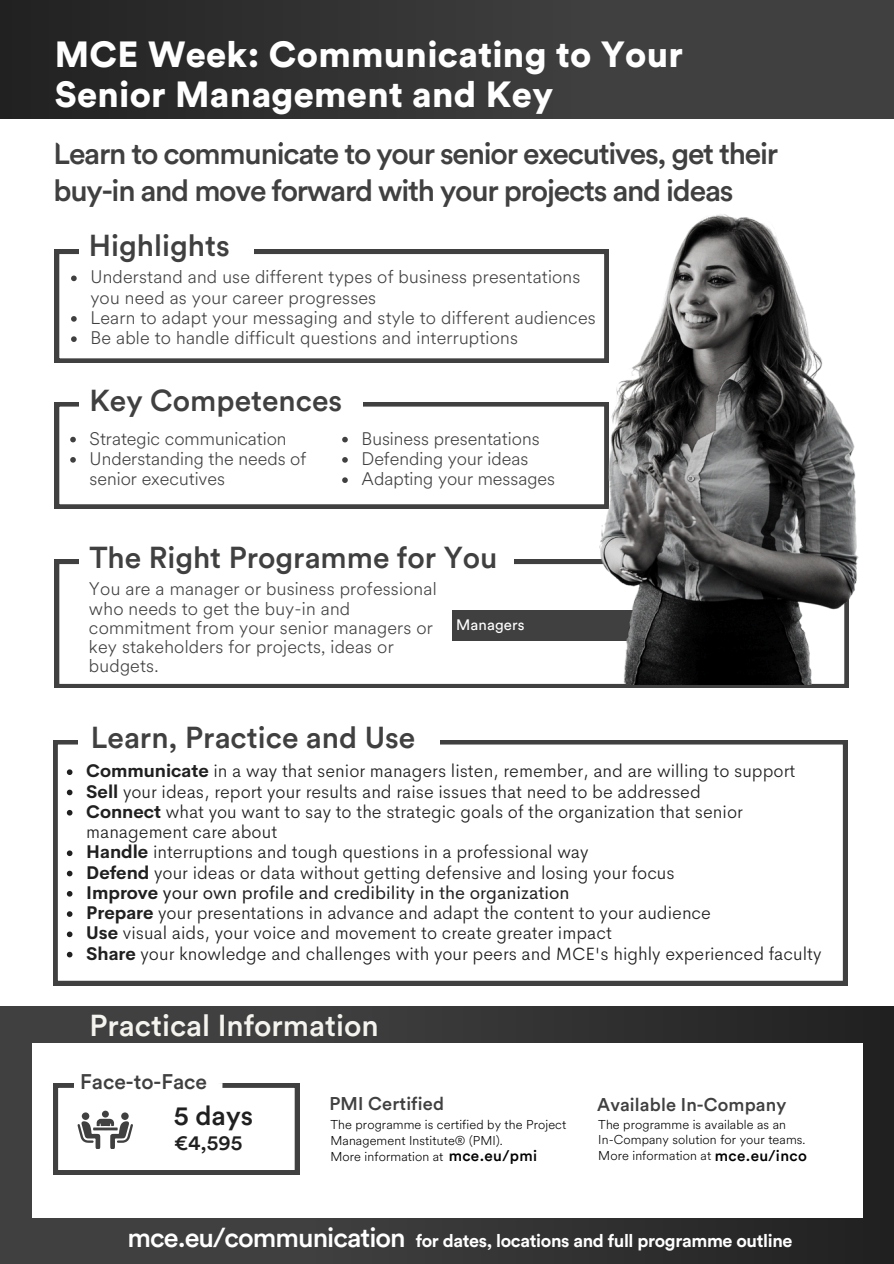
<style>
.page{position:relative;width:894px;height:1264px;background:#fff}
.page>*{position:absolute;margin:0;border:0;box-sizing:border-box;transform-origin:0 0}
.t1{font:900 36px/39.5px "Circular Std";letter-spacing:.01em;color:#fff}
.t2{font:500 30px/37.2px "Circular Std";letter-spacing:-.04em;color:#404040}
.t3{font:500 30px "Circular Std";color:#404040}
.t4{font:500 30px "Circular Std";color:#f4f3ee}
.t5{font:500 27px "Circular Std";letter-spacing:-.035em;color:#fff}
.t6{font:500 27px "Circular Std";color:#202020}
.t7{font:500 21px "Circular Std";color:#404040}
.t8{font:500 21px "Circular Std";color:#202020}
.t9{font:500 18.3px "Circular Std";letter-spacing:.01em;color:#404040}
.t10{font:300 18px/20.2px "Cerebri Sans";color:#202020}
.t11{font:300 18px/19.2px "Circular Spotify Text";letter-spacing:.01em;color:#404040}
.t12{font:18px "Cerebri Sans";color:#202020}
.t13{font:700 18px "Circular Std";letter-spacing:-.02em;color:#fff}
.t14{font:500 15.3px "Circular Std";letter-spacing:.025em;color:#000}
.t15{font:15px "Circular Std";letter-spacing:.01em;color:#fff}
.t16{font:300 12.75px/15.9px "Circular Spotify Text";letter-spacing:.01em;color:#000}
.s1{font-weight:700}
</style>
<div class="page">
<div style="left:0;top:1006px;width:893px;height:257px;background:linear-gradient(to right,#474747,#252525)"></div>
<div style="left:32px;top:1042px;width:830px;height:175px;background:#fff"></div>
<svg style="left:53px;top:740px;width:794px;height:245px"></svg>
<svg style="left:55px;top:402px;width:520px;height:107px"></svg>
<div style="left:79px;top:399px;width:284px;height:10px;background:#fff"></div>
<div style="left:78px;top:739px;width:361px;height:8px;background:#fff"></div>
<svg style="left:55px;top:249px;width:520px;height:114px"></svg>
<div style="left:79px;top:248px;width:174px;height:6px;background:#fff"></div>
<svg style="left:55px;top:559px;width:793px;height:129px"></svg>
<div style="left:79px;top:548px;width:435px;height:26px;background:#fff"></div>
<div style="left:451px;top:610px;width:211px;height:30px;background:#404040"></div>
<svg style="left:54px;top:1083px;width:245px;height:91px"></svg>
<img style="left:575px;top:214px;width:284px;height:470px">
<svg style="left:70px;top:437px;width:6px;height:5px"></svg>
<svg style="left:70px;top:457px;width:6px;height:5px"></svg>
<svg style="left:67px;top:769px;width:5px;height:6px"></svg>
<svg style="left:67px;top:789px;width:5px;height:6px"></svg>
<svg style="left:67px;top:810px;width:5px;height:5px"></svg>
<svg style="left:67px;top:850px;width:5px;height:6px"></svg>
<svg style="left:67px;top:870px;width:5px;height:6px"></svg>
<svg style="left:67px;top:891px;width:5px;height:5px"></svg>
<svg style="left:67px;top:911px;width:5px;height:5px"></svg>
<svg style="left:67px;top:931px;width:5px;height:6px"></svg>
<svg style="left:67px;top:951px;width:5px;height:6px"></svg>
<svg style="left:71px;top:275px;width:6px;height:6px"></svg>
<svg style="left:71px;top:316px;width:6px;height:6px"></svg>
<svg style="left:71px;top:336px;width:6px;height:6px"></svg>
<svg style="left:342px;top:437px;width:6px;height:5px"></svg>
<svg style="left:342px;top:457px;width:6px;height:5px"></svg>
<svg style="left:342px;top:477px;width:6px;height:6px"></svg>
<div style="left:0;top:0;width:893px;height:119px;background:linear-gradient(to right,#242424,#474747)"></div>
<p class="t1" style="left:55px;top:37px;width:629px">MCE Week: Communicating to Your<br>Senior Management and Key</p>
<h6 class="t2" style="left:54px;top:136px;width:726px">Learn to communicate to your senior executives, get their buy-in and move forward with your projects and ideas</h6>
<p class="t3" style="left:89px;top:232px;width:142px">Highlights</p>
<p class="t11" style="left:90px;top:267px;width:491px;line-height:20.2px">Understand and use different types of business presentations you need as your career progresses</p>
<p class="t11" style="left:90px;top:308px;width:506px">Learn to adapt your messaging and style to different audiences</p>
<p class="t11" style="left:90px;top:329px;width:429px">Be able to handle difficult questions and interruptions</p>
<p class="t3" style="left:89px;top:386px;width:254px">Key Competences</p>
<p class="t11" style="left:89px;top:429px;width:198px">Strategic communication</p>
<h2 class="t11" style="left:89px;top:449px;width:218px;line-height:20.2px">Understanding the needs of senior executives</h2>
<p class="t11" style="left:361px;top:429px;width:179px">Business presentations</p>
<p class="t11" style="left:361px;top:449px;width:168px">Defending your ideas</p>
<p class="t11" style="left:361px;top:469px;width:195px">Adapting your messages</p>
<p class="t3" style="left:89px;top:543px;width:409px">The Right Programme for You</p>
<h2 class="t11" style="left:89px;top:580px;width:349px">You are a manager or business professional who needs to get the buy-in and commitment from your senior managers or key stakeholders for projects, ideas or budgets.</h2>
<h2 class="t3" style="left:91px;top:724px;width:326px">Learn, Practice and Use</h2>
<h1 class="t15" style="left:456px;top:617px;width:70px">Managers</h1>
<p class="t10" style="left:86px;top:760px;width:710px"><span class="s1">Communicate</span> in a way that senior managers listen, remember, and are willing to support</p>
<p class="t10" style="left:86px;top:781px;width:616px"><span class="s1">Sell</span> your ideas, report your results and raise issues that need to be addressed</p>
<h2 class="t10" style="left:86px;top:801px;width:658px"><span class="s1">Connect</span> what you want to say to the strategic goals of the organization that senior management care about</h2>
<p class="t10" style="left:86px;top:841px;width:503px"><span class="s1">Handle</span> interruptions and tough questions in a professional way</p>
<p class="t10" style="left:86px;top:862px;width:590px"><span class="s1">Defend</span> your ideas or data without getting defensive and losing your focus</p>
<p class="t12" style="left:86px;top:880px;width:485px"><span class="s1">Improve</span> your own profile and credibility in the organization</p>
<p class="t10" style="left:86px;top:902px;width:626px"><span class="s1">Prepare</span> your presentations in advance and adapt the content to your audience</p>
<p class="t10" style="left:86px;top:923px;width:527px"><span class="s1">Use</span> visual aids, your voice and movement to create greater impact</p>
<h2 class="t10" style="left:86px;top:943px;width:736px"><span class="s1">Share</span> your knowledge and challenges with your peers and MCE's highly experienced faculty</h2>
<p class="t4" style="left:89px;top:1011px;width:291px">Practical Information</p>
<p class="t7" style="left:80px;top:1072px;width:128px">Face-to-Face</p>
<p class="t6" style="left:174px;top:1103px;width:81px">5 days</p>
<p class="t8" style="left:174px;top:1133px;width:70px">€4,595</p>
<h4 class="t9" style="left:329px;top:1094px;width:116px">PMI Certified</h4>
<p class="t16" style="left:330px;top:1116px;width:237px">The programme is certified by the Project<br>Management Institute® (PMI).</p>
<p class="t16" style="left:330px;top:1148px;width:114px">More information at</p>
<h3 class="t14" style="left:448px;top:1148px;width:90px">mce.eu/pmi</h3>
<p class="t9" style="left:597px;top:1095px;width:191px">Available In-Company</p>
<h5 class="t14" style="left:714px;top:1148px;width:94px">mce.eu/inco</h5>
<h5 class="t16" style="left:598px;top:1116px;width:189px">The programme is available as an</h5>
<p class="t16" style="left:598px;top:1132px;width:209px">In-Company solution for your teams.</p>
<p class="t16" style="left:598px;top:1148px;width:114px">More information at</p>
<h2 class="t5" style="left:127px;top:1225px;width:279px">mce.eu/communication</h2>
<h4 class="t13" style="left:415px;top:1232px;width:378px">for dates, locations and full programme outline</h4>
</div>
